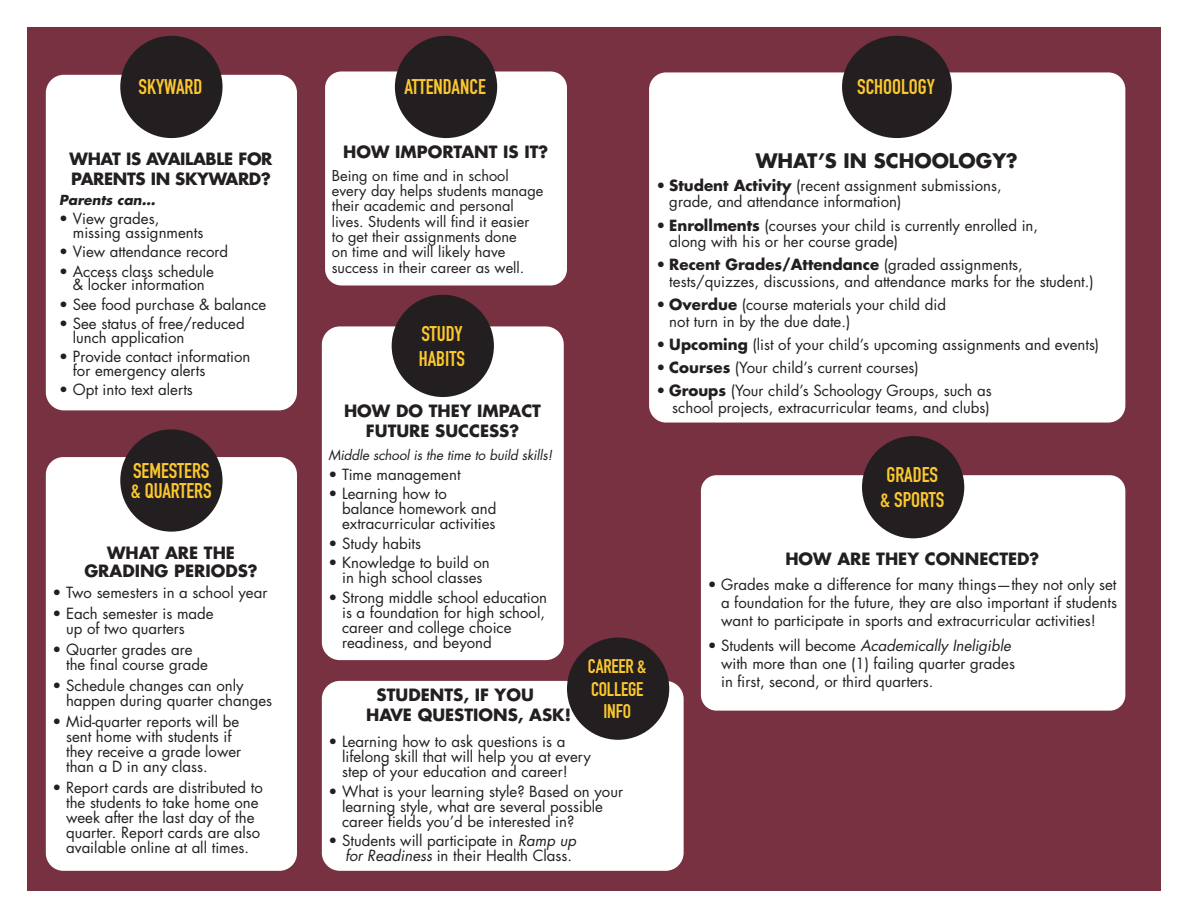
<style>
.page{position:relative;width:1188px;height:918px;background:#fff}
.page>*{position:absolute;margin:0;border:0;box-sizing:border-box;transform-origin:0 0}
.t1{font:700 21px/25.2px "DIN Condensed";color:#fdc82f}
.t2{font:700 19.5px "DIN Condensed";letter-spacing:-.01em;color:#fdc82f}
.t3{font:700 19.5px "Futura Std";color:#231f20}
.t4{font:700 16.5px/19.8px "Futura Std";color:#231f20;text-align:center}
.t5{font:700 16.5px/19.8px "Futura Std";letter-spacing:-.02em;color:#231f20}
.t6{font:15px/15px "Futura Std";color:#231f20}
.t7{font:14.7px/15.3px "Futura Std";color:#231f20}
.t8{font:italic 13.5px "Futura Std";letter-spacing:-.01em;color:#231f20}
.t9{font:italic 700 13.5px "Futura Std";color:#231f20}
.s1{font-style:italic}
.s2{font-weight:700}
</style>
<div class="page">
<div style="left:27px;top:27px;width:1134px;height:864px;background:#773141"></div>
<div style="left:46px;top:75px;width:251px;height:335px;background:#fff;border-radius:18px"></div>
<div style="left:120px;top:36px;width:103px;height:102px;background:#231f20;border-radius:50%"></div>
<div style="left:701px;top:475px;width:424px;height:236px;background:#fff;border-radius:16px"></div>
<div style="left:862px;top:436px;width:102px;height:102px;background:#231f20;border-radius:50%"></div>
<div style="left:46px;top:457px;width:251px;height:414px;background:#fff;border-radius:18px"></div>
<div style="left:120px;top:429px;width:103px;height:103px;background:#231f20;border-radius:50%"></div>
<div style="left:325px;top:71px;width:242px;height:214px;background:#fff;border-radius:16px"></div>
<div style="left:395px;top:36px;width:102px;height:102px;background:#231f20;border-radius:50%"></div>
<div style="left:322px;top:326px;width:242px;height:334px;background:#fff;border-radius:18px"></div>
<div style="left:392px;top:295px;width:102px;height:102px;background:#231f20;border-radius:50%"></div>
<div style="left:322px;top:681px;width:362px;height:190px;background:#fff;border-radius:18px"></div>
<div style="left:567px;top:638px;width:102px;height:102px;background:#231f20;border-radius:50%"></div>
<div style="left:649px;top:72px;width:476px;height:351px;background:#fff;border-radius:17px"></div>
<div style="left:842px;top:36px;width:110px;height:102px;background:#231f20;border-radius:50%"></div>
<p class="t1" style="left:139px;top:74px;width:65px">SKYWARD</p>
<p class="t5" style="left:70px;top:149px;width:204px">WHAT IS AVAILABLE FOR<br>PARENTS IN SKYWARD?</p>
<p class="t9" style="left:59px;top:191px;width:97px">Parents can…</p>
<p class="t6" style="left:73px;top:212px;width:132px;line-height:13.5px;text-indent:-14px">• View grades, missing assignments</p>
<p class="t6" style="left:59px;top:245px;width:170px">• View attendance record</p>
<p class="t6" style="left:59px;top:265px;width:156px;line-height:13.5px;text-align:center">• Access class schedule &amp; locker information</p>
<p class="t6" style="left:59px;top:297px;width:209px">• See food purchase &amp; balance</p>
<p class="t6" style="left:73px;top:317px;width:173px;line-height:13.5px;text-indent:-14px">• See status of free/reduced lunch application</p>
<p class="t6" style="left:73px;top:350px;width:179px;line-height:13.5px;text-indent:-14px">• Provide contact information for emergency alerts</p>
<p class="t6" style="left:59px;top:383px;width:135px">• Opt into text alerts</p>
<p class="t1" style="left:133px;top:458px;width:78px">SEMESTERS</p>
<p class="t1" style="left:131px;top:478px;width:82px">&amp; QUARTERS</p>
<p class="t4" style="left:84px;top:543px;width:175px;line-height:18.3px">WHAT ARE THE<br>GRADING PERIODS?</p>
<p class="t6" style="left:53px;top:585px;width:216px">• Two semesters in a school year</p>
<p class="t6" style="left:66px;top:606px;width:149px;text-indent:-14px">• Each semester is made up of two quarters</p>
<p class="t6" style="left:66px;top:642px;width:143px;text-indent:-14px">• Quarter grades are the final course grade</p>
<p class="t6" style="left:66px;top:678px;width:208px;text-indent:-14px">• Schedule changes can only happen during quarter changes</p>
<p class="t6" style="left:66px;top:714px;width:177px;text-indent:-14px">• Mid-quarter reports will be sent home with students if they receive a grade lower than a D in any class.</p>
<p class="t6" style="left:66px;top:780px;width:198px;text-indent:-14px">• Report cards are distributed to the students to take home one week after the last day of the quarter. Report cards are also available online at all times.</p>
<p class="t1" style="left:404px;top:74px;width:83px">ATTENDANCE</p>
<p class="t1" style="left:857px;top:74px;width:79px">SCHOOLOGY</p>
<p class="t4" style="left:343px;top:142px;width:207px">HOW IMPORTANT IS IT?</p>
<p class="t7" style="left:332px;top:168px;width:213px">Being on time and in school every day helps students manage their academic and personal lives. Students will find it easier to get their assignments done<br>on time and will likely have success in their career as well.</p>
<p class="t1" style="left:421px;top:321px;width:43px">STUDY</p>
<p class="t1" style="left:419px;top:346px;width:48px">HABITS</p>
<p class="t4" style="left:344px;top:401px;width:199px">HOW DO THEY IMPACT<br>FUTURE SUCCESS?</p>
<p class="t8" style="left:329px;top:447px;width:225px">Middle school is the time to build skills!</p>
<p class="t6" style="left:329px;top:467px;width:134px">• Time management</p>
<p class="t6" style="left:342px;top:486px;width:156px;text-indent:-14px">• Learning how to balance homework and extracurricular activities</p>
<p class="t6" style="left:329px;top:536px;width:94px">• Study habits</p>
<p class="t6" style="left:329px;top:555px;width:163px;text-align:center">• Knowledge to build on in high school classes</p>
<p class="t6" style="left:342px;top:590px;width:206px;text-indent:-14px">• Strong middle school education is a foundation for high school, career and college choice readiness, and beyond</p>
<p class="t2" style="left:588px;top:653px;width:60px">CAREER &amp;</p>
<p class="t2" style="left:591px;top:676px;width:54px">COLLEGE</p>
<p class="t2" style="left:603px;top:698px;width:29px">INFO</p>
<p class="t4" style="left:366px;top:685px;width:207px;text-align:left;text-indent:10px">STUDENTS, IF YOU<br>HAVE QUESTIONS, ASK!</p>
<p class="t6" style="left:342px;top:734px;width:250px;text-indent:-14px">• Learning how to ask questions is a lifelong skill that will help you at every step of your education and career!</p>
<p class="t6" style="left:342px;top:784px;width:282px;text-indent:-14px">• What is your learning style? Based on your learning style, what are several possible career fields you’d be interested in?</p>
<p class="t6" style="left:329px;top:833px;width:249px;text-align:right">• Students will participate in <span class="s1">Ramp up for Readiness</span> in their Health Class.</p>
<p class="t3" style="left:756px;top:147px;width:264px">WHAT’S IN SCHOOLOGY?</p>
<p class="t6" style="left:669px;top:177px;width:334px;line-height:16.5px;text-indent:-14px"><span class="s2">• Student Activity</span> (recent assignment submissions, grade, and attendance information)</p>
<p class="t6" style="left:669px;top:217px;width:370px;line-height:16.5px;text-indent:-14px"><span class="s2">• Enrollments</span> (courses your child is currently enrolled in, along with his or her course grade)</p>
<p class="t6" style="left:669px;top:257px;width:426px;line-height:16.5px;text-indent:-14px"><span class="s2">• Recent Grades/Attendance</span> (graded assignments, tests/quizzes, discussions, and attendance marks for the student.)</p>
<p class="t6" style="left:669px;top:297px;width:278px;line-height:16.5px;text-indent:-14px"><span class="s2">• Overdue</span> (course materials your child did not turn in by the due date.)</p>
<p class="t6" style="left:656px;top:337px;width:445px"><span class="s2">• Upcoming</span> (list of your child’s upcoming assignments and events)</p>
<p class="t6" style="left:656px;top:360px;width:264px"><span class="s2">• Courses</span> (Your child’s current courses)</p>
<p class="t6" style="left:656px;top:383px;width:337px;line-height:16.5px;text-align:right"><span class="s2">• Groups</span> (Your child’s Schoology Groups, such as school projects, extracurricular teams, and clubs)</p>
<p class="t1" style="left:880px;top:462px;width:66px">GRADES &amp; SPORTS</p>
<p class="t4" style="left:785px;top:549px;width:256px">HOW ARE THEY CONNECTED?</p>
<p class="t6" style="left:721px;top:576px;width:397px;line-height:18px;text-align:justify;text-indent:-14px">• Grades make a difference for many things—they not only set a foundation for the future, they are also important if students want to participate in sports and extracurricular activities!</p>
<p class="t6" style="left:721px;top:637px;width:295px;line-height:18px;text-indent:-14px">• Students will become <span class="s1">Academically Ineligible </span>with more than one (1) failing quarter grades in first, second, or third quarters.</p>
</div>
